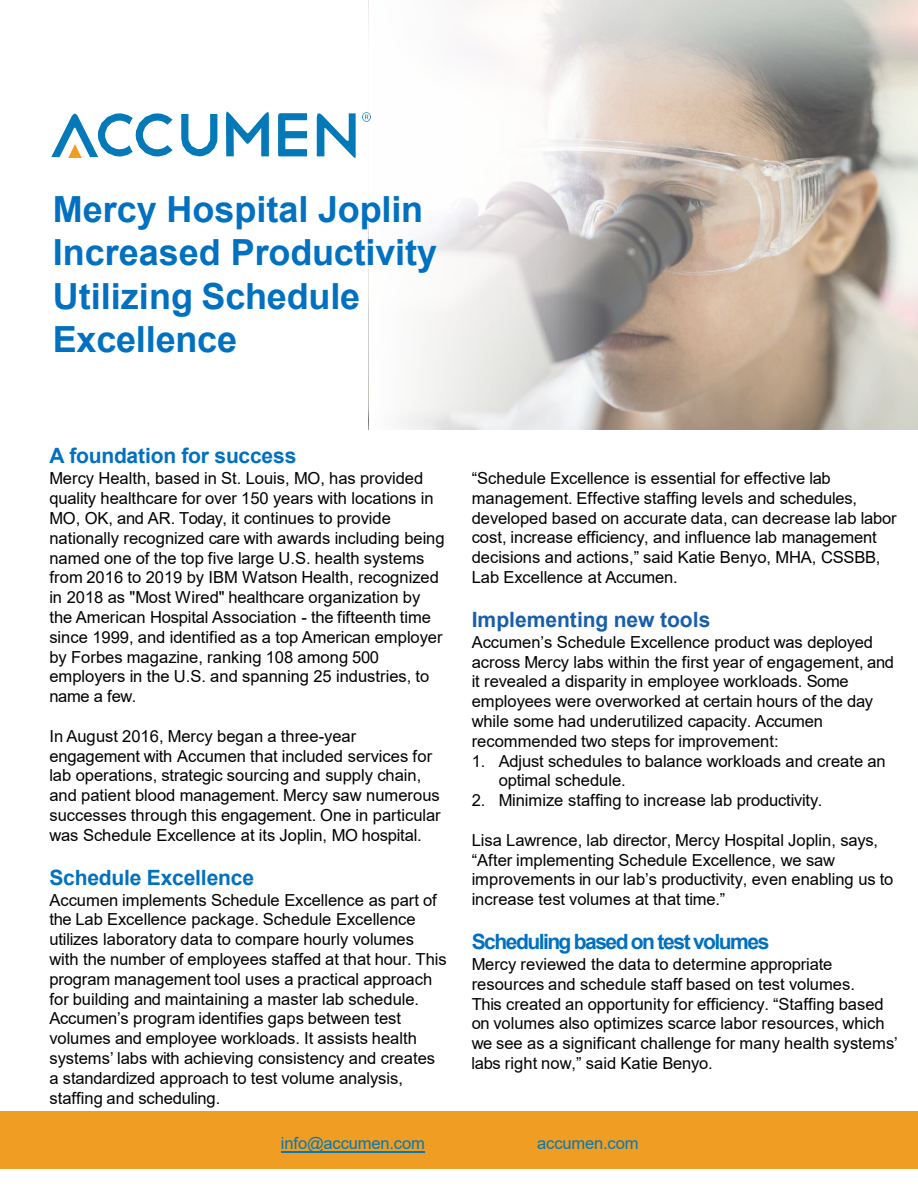
<style>
.page{position:relative;width:918px;height:1188px;background:#fff}
.page>*{position:absolute;margin:0;border:0;box-sizing:border-box;transform-origin:0 0}
.t1{font:700 36px/43.2px "Arial";letter-spacing:-.005em;color:#0070c0}
.t2{font:700 21px "Arial";letter-spacing:-.015em;color:#0070c0}
.t3{font:700 21px "Arial";letter-spacing:-.07em;color:#0070c0}
.t4{font:700 21px "Arial";color:#195eac}
.t5{font:16.5px/19.8px "Arial";color:#010202}
.t6{font:16.5px "Arial";letter-spacing:-.015em;color:#0379b7}
</style>
<div class="page">
<div style="left:0;top:1111px;width:918px;height:57px;background:#f09d23"></div>
<svg style="left:398px;top:0;width:520px;height:430px"></svg>
<svg style="left:362px;top:113px;width:9px;height:8px"></svg>
<svg style="left:278px;top:113px;width:29px;height:43px"></svg>
<svg style="left:317px;top:113px;width:39px;height:45px"></svg>
<svg style="left:226px;top:112px;width:43px;height:44px"></svg>
<svg style="left:181px;top:114px;width:36px;height:42px"></svg>
<svg style="left:51px;top:113px;width:122px;height:44px"></svg>
<hr style="left:281px;top:1151px;width:144px;height:1px;background:#0379b7">
<h1 class="t1" style="left:53px;top:188px;width:386px">Mercy Hospital Joplin<br>Increased Productivity<br>Utilizing Schedule<br>Excellence</h1>
<p class="t2" style="left:49px;top:441px;width:248px">A foundation for success</p>
<p class="t5" style="left:49px;top:469px;width:397px">Mercy Health, based in St. Louis, MO, has provided quality healthcare for over 150 years with locations in MO, OK, and AR. Today, it continues to provide nationally recognized care with awards including being named one of the top five large U.S. health systems from 2016 to 2019 by IBM Watson Health, recognized in 2018 as "Most Wired" healthcare organization by the American Hospital Association - the fifteenth time since 1999, and identified as a top American employer by Forbes magazine, ranking 108 among 500 employers in the U.S. and spanning 25 industries, to name a few.</p>
<p class="t5" style="left:49px;top:726px;width:393px">In August 2016, Mercy began a three-year engagement with Accumen that included services for lab operations, strategic sourcing and supply chain, and patient blood management. Mercy saw numerous successes through this engagement. One in particular was Schedule Excellence at its Joplin, MO hospital.</p>
<p class="t2" style="left:49px;top:862px;width:206px">Schedule Excellence</p>
<p class="t5" style="left:49px;top:890px;width:399px">Accumen implements Schedule Excellence as part of the Lab Excellence package. Schedule Excellence utilizes laboratory data to compare hourly volumes with the number of employees staffed at that hour. This program management tool uses a practical approach for building and maintaining a master lab schedule.<br>Accumen’s program identifies gaps between test volumes and employee workloads. It assists health systems’ labs with achieving consistency and creates a standardized approach to test volume analysis, staffing and scheduling.</p>
<p class="t5" style="left:472px;top:468px;width:426px">“Schedule Excellence is essential for effective lab management. Effective staffing levels and schedules, developed based on accurate data, can decrease lab labor cost, increase efficiency, and influence lab management decisions and actions,” said Katie Benyo, MHA, CSSBB, Lab Excellence at Accumen.</p>
<p class="t4" style="left:472px;top:605px;width:240px">Implementing new tools</p>
<p class="t5" style="left:472px;top:632px;width:424px">Accumen’s Schedule Excellence product was deployed across Mercy labs within the first year of engagement, and it revealed a disparity in employee workloads. Some employees were overworked at certain hours of the day while some had underutilized capacity. Accumen recommended two steps for improvement:</p>
<p class="t5" style="left:499px;top:751px;width:389px;text-indent:-27px">1. Adjust schedules to balance workloads and create an optimal schedule.</p>
<p class="t5" style="left:472px;top:790px;width:352px">2. Minimize staffing to increase lab productivity.</p>
<p class="t5" style="left:472px;top:830px;width:423px">Lisa Lawrence, lab director, Mercy Hospital Joplin, says, “After implementing Schedule Excellence, we saw improvements in our lab’s productivity, even enabling us to increase test volumes at that time.”</p>
<p class="t3" style="left:472px;top:927px;width:299px">Scheduling based on test volumes</p>
<p class="t5" style="left:472px;top:954px;width:385px">Mercy reviewed the data to determine appropriate resources and schedule staff based on test volumes.</p>
<p class="t5" style="left:472px;top:994px;width:428px">This created an opportunity for efficiency. “Staffing based on volumes also optimizes scarce labor resources, which we see as a significant challenge for many health systems’ labs right now,” said Katie Benyo.</p>
<p class="t6" style="left:281px;top:1132px;width:145px">info@accumen.com</p>
<p class="t6" style="left:537px;top:1132px;width:103px">accumen.com</p>
</div>
